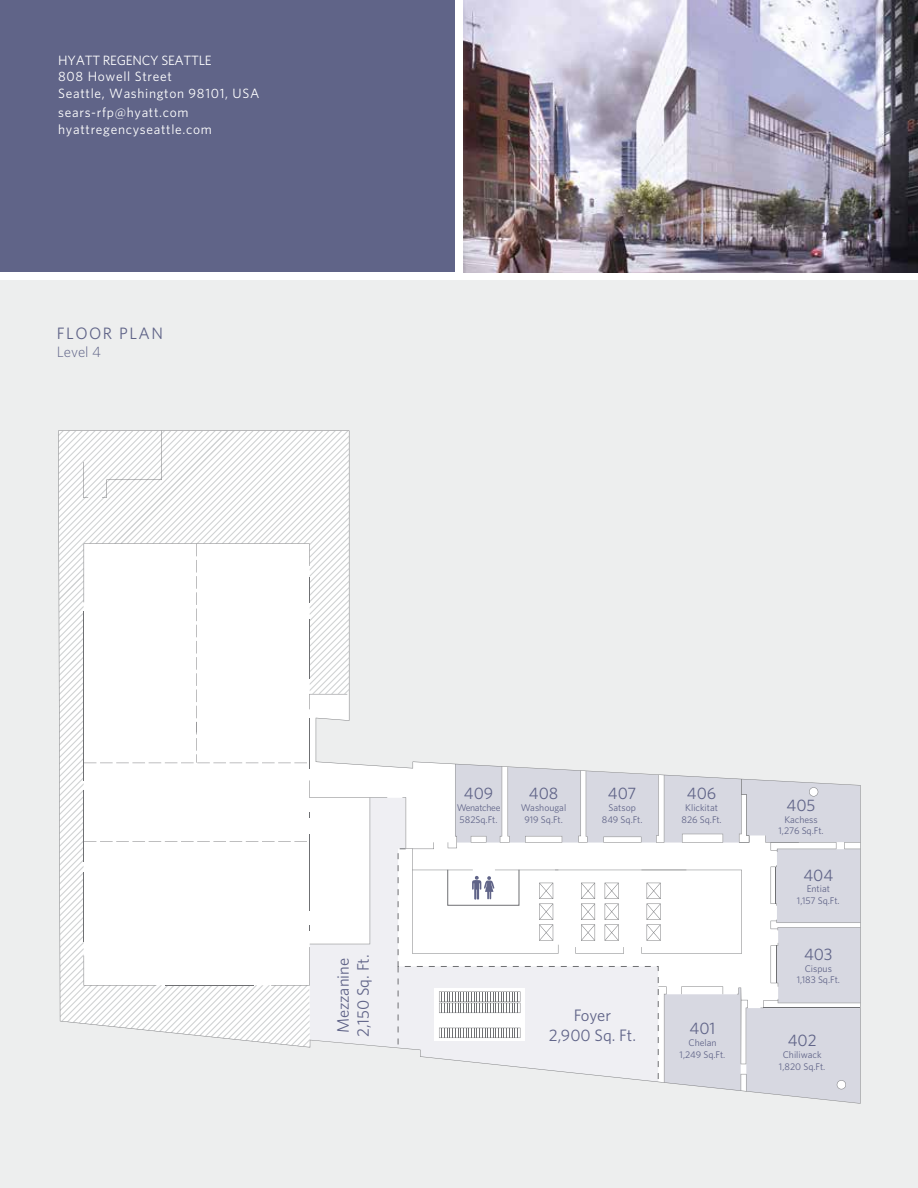
<style>
.page{position:relative;width:918px;height:1188px;background:#fff}
.page>*{position:absolute;margin:0;border:0;box-sizing:border-box;transform-origin:0 0}
.t1{font:16.65px/20px "Whitney";color:#606488;text-align:center}
.t2{font:16.5px "Whitney";letter-spacing:.09em;color:#606488}
.t3{font:300 15px "Whitney";color:#606488}
.t4{font:13.5px/16.5px "Whitney";letter-spacing:.05em;color:#fff}
.t5{font:9.75px/11.7px "Whitney";color:#606488;text-align:center}
</style>
<div class="page">
<div style="left:0;top:281px;width:918px;height:907px;background:#edeeee"></div>
<svg style="left:58px;top:430px;width:803px;height:674px"></svg>
<img style="left:463px;top:0;width:455px;height:272px">
<div style="left:0;top:0;width:455px;height:272px;background:#606488"></div>
<svg style="left:398px;top:764px;width:462px;height:339px"></svg>
<h3 class="t4" style="left:58px;top:52px;width:203px">HYATT REGENCY SEATTLE<br>808 Howell Street<br>Seattle, Washington 98101, USA</h3>
<h3 class="t4" style="left:58px;top:104px;width:155px">sears-rfp@hyatt.com hyattregencyseattle.com</h3>
<h2 class="t2" style="left:57px;top:324px;width:108px">FLOOR PLAN</h2>
<h3 class="t3" style="left:57px;top:343px;width:46px">Level 4</h3>
<h1 class="t1" style="left:333px;top:1037px;width:83px;text-align:left;rotate:-90deg">Mezzanine<br>2,150 Sq. Ft.</h1>
<h1 class="t1" style="left:464px;top:783px;width:31px">409</h1>
<p class="t5" style="left:457px;top:801px;width:45px">Wenatchee<br>582Sq.Ft.</p>
<h1 class="t1" style="left:529px;top:783px;width:31px">408</h1>
<p class="t5" style="left:521px;top:801px;width:47px">Washougal<br>919 Sq.Ft.</p>
<h1 class="t1" style="left:687px;top:783px;width:31px">406</h1>
<p class="t5" style="left:682px;top:801px;width:42px">Klickitat<br>826 Sq.Ft.</p>
<h1 class="t1" style="left:608px;top:783px;width:30px">407</h1>
<p class="t5" style="left:602px;top:801px;width:42px">Satsop<br>849 Sq.Ft.</p>
<h1 class="t1" style="left:787px;top:795px;width:30px">405</h1>
<p class="t5" style="left:778px;top:813px;width:47px">Kachess<br>1,276 Sq.Ft.</p>
<h1 class="t1" style="left:803px;top:865px;width:31px">404</h1>
<p class="t5" style="left:797px;top:883px;width:44px">Entiat<br>1,157 Sq.Ft.</p>
<h1 class="t1" style="left:804px;top:944px;width:30px">403</h1>
<p class="t5" style="left:797px;top:962px;width:45px">Cispus<br>1,183 Sq.Ft.</p>
<h1 class="t1" style="left:549px;top:1005px;width:89px">Foyer<br>2,900 Sq. Ft.</h1>
<h1 class="t1" style="left:690px;top:1018px;width:27px">401</h1>
<p class="t5" style="left:680px;top:1037px;width:47px">Chelan<br>1,249 Sq.Ft.</p>
<h1 class="t1" style="left:788px;top:1030px;width:30px">402</h1>
<p class="t5" style="left:779px;top:1049px;width:48px">Chiliwack<br>1,820 Sq.Ft.</p>
</div>
